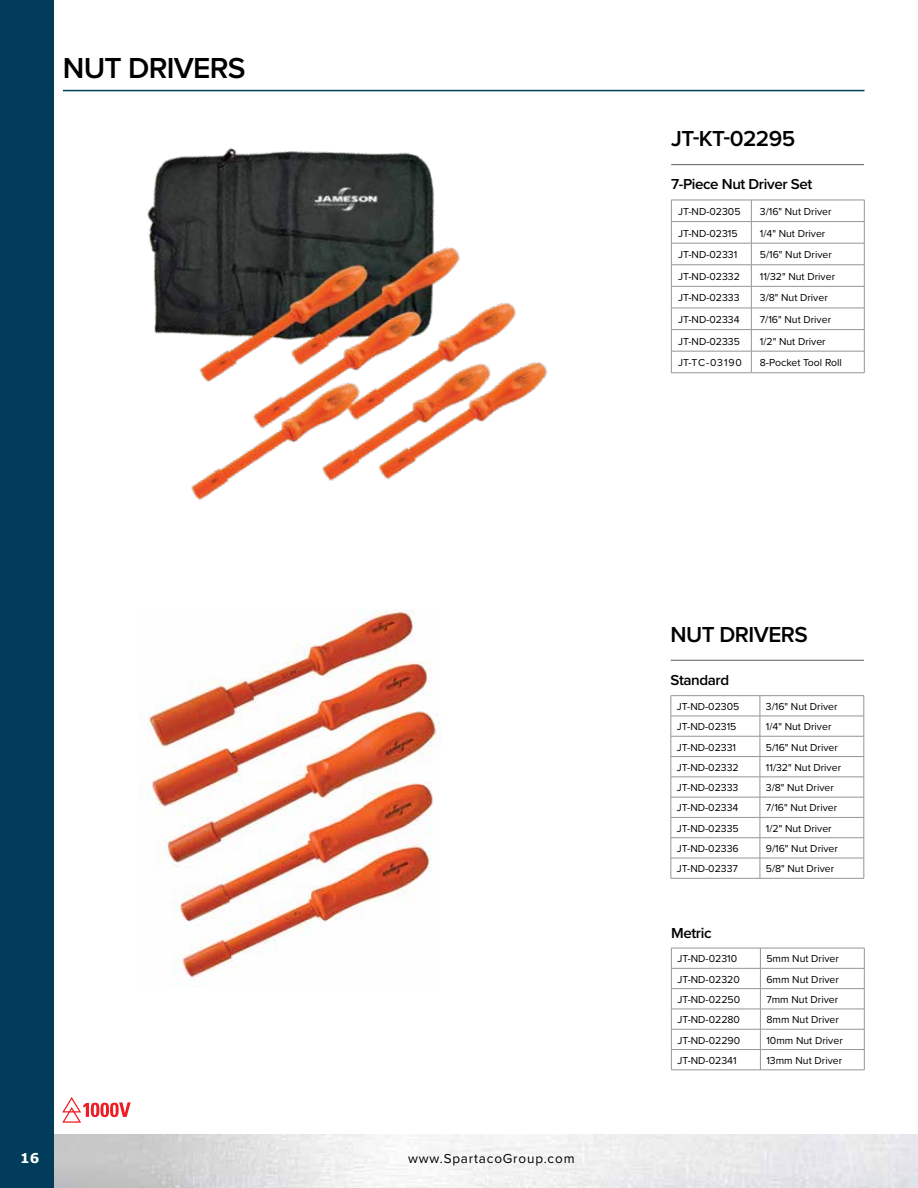
<style>
.page{position:relative;width:918px;height:1188px;background:#fff}
.page>*{position:absolute;margin:0;border:0;box-sizing:border-box;transform-origin:0 0}
.t1{font:600 30px "Proxima Nova";letter-spacing:-.025em;color:#000}
.t2{font:600 22.5px "Proxima Nova";letter-spacing:-.025em;color:#000}
.t3{font:600 15px "Proxima Nova";letter-spacing:-.025em;color:#000}
.t4{font:13.5px "Proxima Nova";letter-spacing:.06em;color:#000}
.t5{font:700 13.5px "Verdana";color:#fff}
.t6{font:10.5px "Proxima Nova";color:#000}
.t7{font:10.5px "Proxima Nova";letter-spacing:.08em;color:#000}
</style>
<div class="page">
<div style="left:0;top:0;width:54px;height:1188px;background:#013d5b"></div>
<hr style="left:671px;top:695px;width:89px;height:1px;background:#939598">
<hr style="left:760px;top:695px;width:104px;height:1px;background:#939598">
<hr style="left:671px;top:716px;width:89px;height:1px;background:#939598">
<hr style="left:760px;top:716px;width:104px;height:1px;background:#939598">
<hr style="left:671px;top:736px;width:89px;height:1px;background:#939598">
<hr style="left:760px;top:736px;width:104px;height:1px;background:#939598">
<hr style="left:671px;top:756px;width:89px;height:1px;background:#939598">
<hr style="left:760px;top:756px;width:104px;height:1px;background:#939598">
<hr style="left:671px;top:777px;width:89px;height:1px;background:#939598">
<hr style="left:760px;top:777px;width:104px;height:1px;background:#939598">
<hr style="left:671px;top:797px;width:89px;height:1px;background:#939598">
<hr style="left:760px;top:797px;width:104px;height:1px;background:#939598">
<hr style="left:671px;top:817px;width:89px;height:1px;background:#939598">
<hr style="left:760px;top:817px;width:104px;height:1px;background:#939598">
<hr style="left:671px;top:837px;width:89px;height:1px;background:#939598">
<hr style="left:760px;top:837px;width:104px;height:1px;background:#939598">
<hr style="left:671px;top:858px;width:89px;height:1px;background:#939598">
<svg style="left:671px;top:696px;width:1px;height:182px"></svg>
<hr style="left:760px;top:858px;width:104px;height:1px;background:#939598">
<svg style="left:760px;top:696px;width:1px;height:182px"></svg>
<svg style="left:864px;top:696px;width:1px;height:182px"></svg>
<hr style="left:671px;top:878px;width:89px;height:1px;background:#939598">
<hr style="left:760px;top:878px;width:104px;height:1px;background:#939598">
<hr style="left:671px;top:200px;width:80px;height:1px;background:#939598">
<hr style="left:751px;top:200px;width:114px;height:1px;background:#939598">
<hr style="left:671px;top:221px;width:80px;height:1px;background:#939598">
<hr style="left:751px;top:221px;width:114px;height:1px;background:#939598">
<hr style="left:671px;top:243px;width:80px;height:1px;background:#939598">
<hr style="left:751px;top:243px;width:114px;height:1px;background:#939598">
<hr style="left:671px;top:265px;width:80px;height:1px;background:#939598">
<hr style="left:751px;top:265px;width:114px;height:1px;background:#939598">
<hr style="left:671px;top:286px;width:80px;height:1px;background:#939598">
<hr style="left:751px;top:286px;width:114px;height:1px;background:#939598">
<hr style="left:671px;top:308px;width:80px;height:1px;background:#939598">
<hr style="left:751px;top:308px;width:114px;height:1px;background:#939598">
<hr style="left:671px;top:329px;width:80px;height:1px;background:#939598">
<hr style="left:751px;top:329px;width:114px;height:1px;background:#939598">
<hr style="left:671px;top:351px;width:80px;height:1px;background:#939598">
<svg style="left:671px;top:200px;width:1px;height:173px"></svg>
<hr style="left:751px;top:351px;width:114px;height:1px;background:#939598">
<svg style="left:751px;top:200px;width:1px;height:173px"></svg>
<svg style="left:864px;top:200px;width:1px;height:173px"></svg>
<hr style="left:671px;top:373px;width:80px;height:1px;background:#939598">
<hr style="left:751px;top:373px;width:114px;height:1px;background:#939598">
<hr style="left:671px;top:164px;width:193px;height:1px;background:#6d6e71">
<img style="left:88px;top:89px;width:486px;height:411px">
<svg style="left:62px;top:1097px;width:69px;height:26px"></svg>
<hr style="left:671px;top:948px;width:89px;height:1px;background:#939598">
<hr style="left:760px;top:948px;width:105px;height:1px;background:#939598">
<hr style="left:671px;top:968px;width:89px;height:1px;background:#939598">
<hr style="left:760px;top:968px;width:105px;height:1px;background:#939598">
<hr style="left:671px;top:988px;width:89px;height:1px;background:#939598">
<hr style="left:760px;top:988px;width:105px;height:1px;background:#939598">
<hr style="left:671px;top:1009px;width:89px;height:1px;background:#939598">
<hr style="left:760px;top:1009px;width:105px;height:1px;background:#939598">
<hr style="left:671px;top:1029px;width:89px;height:1px;background:#939598">
<hr style="left:760px;top:1029px;width:105px;height:1px;background:#939598">
<hr style="left:671px;top:1049px;width:89px;height:1px;background:#939598">
<svg style="left:671px;top:948px;width:1px;height:122px"></svg>
<hr style="left:760px;top:1049px;width:105px;height:1px;background:#939598">
<svg style="left:760px;top:948px;width:1px;height:122px"></svg>
<svg style="left:864px;top:948px;width:1px;height:122px"></svg>
<hr style="left:671px;top:1070px;width:89px;height:1px;background:#939598">
<hr style="left:760px;top:1070px;width:105px;height:1px;background:#939598">
<hr style="left:63px;top:90px;width:802px;height:1px;background:#013d5b">
<hr style="left:671px;top:660px;width:193px;height:1px;background:#6d6e71">
<img style="left:147px;top:609px;width:293px;height:379px">
<h1 class="t1" style="left:63px;top:45px;width:184px">NUT DRIVERS</h1>
<h2 class="t2" style="left:671px;top:122px;width:126px">JT-KT-02295</h2>
<h3 class="t3" style="left:671px;top:173px;width:143px">7-Piece Nut Driver Set</h3>
<p class="t6" style="left:678px;top:204px;width:64px">JT-ND-02305</p>
<p class="t6" style="left:760px;top:204px;width:73px">3/16" Nut Driver</p>
<p class="t6" style="left:678px;top:225px;width:61px">JT-ND-02315</p>
<p class="t6" style="left:760px;top:225px;width:67px">1/4" Nut Driver</p>
<p class="t6" style="left:678px;top:247px;width:61px">JT-ND-02331</p>
<p class="t6" style="left:760px;top:247px;width:74px">5/16" Nut Driver</p>
<p class="t6" style="left:678px;top:268px;width:63px">JT-ND-02332</p>
<p class="t6" style="left:760px;top:268px;width:77px">11/32" Nut Driver</p>
<p class="t6" style="left:678px;top:290px;width:63px">JT-ND-02333</p>
<p class="t6" style="left:760px;top:290px;width:69px">3/8" Nut Driver</p>
<p class="t6" style="left:678px;top:312px;width:63px">JT-ND-02334</p>
<p class="t6" style="left:760px;top:312px;width:73px">7/16" Nut Driver</p>
<p class="t6" style="left:678px;top:333px;width:63px">JT-ND-02335</p>
<p class="t6" style="left:760px;top:333px;width:67px">1/2" Nut Driver</p>
<p class="t7" style="left:678px;top:355px;width:65px">JT-TC-03190</p>
<p class="t6" style="left:760px;top:355px;width:84px">8-Pocket Tool Roll</p>
<p class="t5" style="left:20px;top:1148px;width:21px">16</p>
<p class="t4" style="left:408px;top:1148px;width:168px">www.SpartacoGroup.com</p>
<h2 class="t2" style="left:671px;top:618px;width:139px">NUT DRIVERS</h2>
<h3 class="t3" style="left:671px;top:669px;width:60px">Standard</h3>
<p class="t6" style="left:677px;top:699px;width:64px">JT-ND-02305</p>
<p class="t6" style="left:766px;top:699px;width:73px">3/16" Nut Driver</p>
<p class="t6" style="left:677px;top:719px;width:61px">JT-ND-02315</p>
<p class="t6" style="left:766px;top:719px;width:67px">1/4" Nut Driver</p>
<p class="t6" style="left:677px;top:739px;width:61px">JT-ND-02331</p>
<p class="t6" style="left:766px;top:739px;width:74px">5/16" Nut Driver</p>
<p class="t6" style="left:677px;top:760px;width:63px">JT-ND-02332</p>
<p class="t6" style="left:766px;top:760px;width:77px">11/32" Nut Driver</p>
<p class="t6" style="left:677px;top:780px;width:63px">JT-ND-02333</p>
<p class="t6" style="left:766px;top:780px;width:69px">3/8" Nut Driver</p>
<p class="t6" style="left:677px;top:800px;width:63px">JT-ND-02334</p>
<p class="t6" style="left:766px;top:800px;width:73px">7/16" Nut Driver</p>
<p class="t6" style="left:677px;top:820px;width:63px">JT-ND-02335</p>
<p class="t6" style="left:766px;top:820px;width:67px">1/2" Nut Driver</p>
<p class="t6" style="left:677px;top:841px;width:63px">JT-ND-02336</p>
<p class="t6" style="left:766px;top:841px;width:74px">9/16" Nut Driver</p>
<p class="t6" style="left:677px;top:861px;width:63px">JT-ND-02337</p>
<p class="t6" style="left:766px;top:861px;width:70px">5/8" Nut Driver</p>
<h3 class="t3" style="left:671px;top:921px;width:42px">Metric</h3>
<p class="t6" style="left:677px;top:951px;width:61px">JT-ND-02310</p>
<p class="t6" style="left:766px;top:951px;width:74px">5mm Nut Driver</p>
<p class="t6" style="left:677px;top:971px;width:64px">JT-ND-02320</p>
<p class="t6" style="left:766px;top:971px;width:74px">6mm Nut Driver</p>
<p class="t6" style="left:677px;top:992px;width:64px">JT-ND-02250</p>
<p class="t6" style="left:766px;top:992px;width:73px">7mm Nut Driver</p>
<p class="t6" style="left:677px;top:1012px;width:64px">JT-ND-02280</p>
<p class="t6" style="left:766px;top:1012px;width:74px">8mm Nut Driver</p>
<p class="t6" style="left:677px;top:1032px;width:64px">JT-ND-02290</p>
<p class="t6" style="left:766px;top:1032px;width:78px">10mm Nut Driver</p>
<p class="t6" style="left:677px;top:1053px;width:61px">JT-ND-02341</p>
<p class="t6" style="left:766px;top:1053px;width:77px">13mm Nut Driver</p>
</div>
